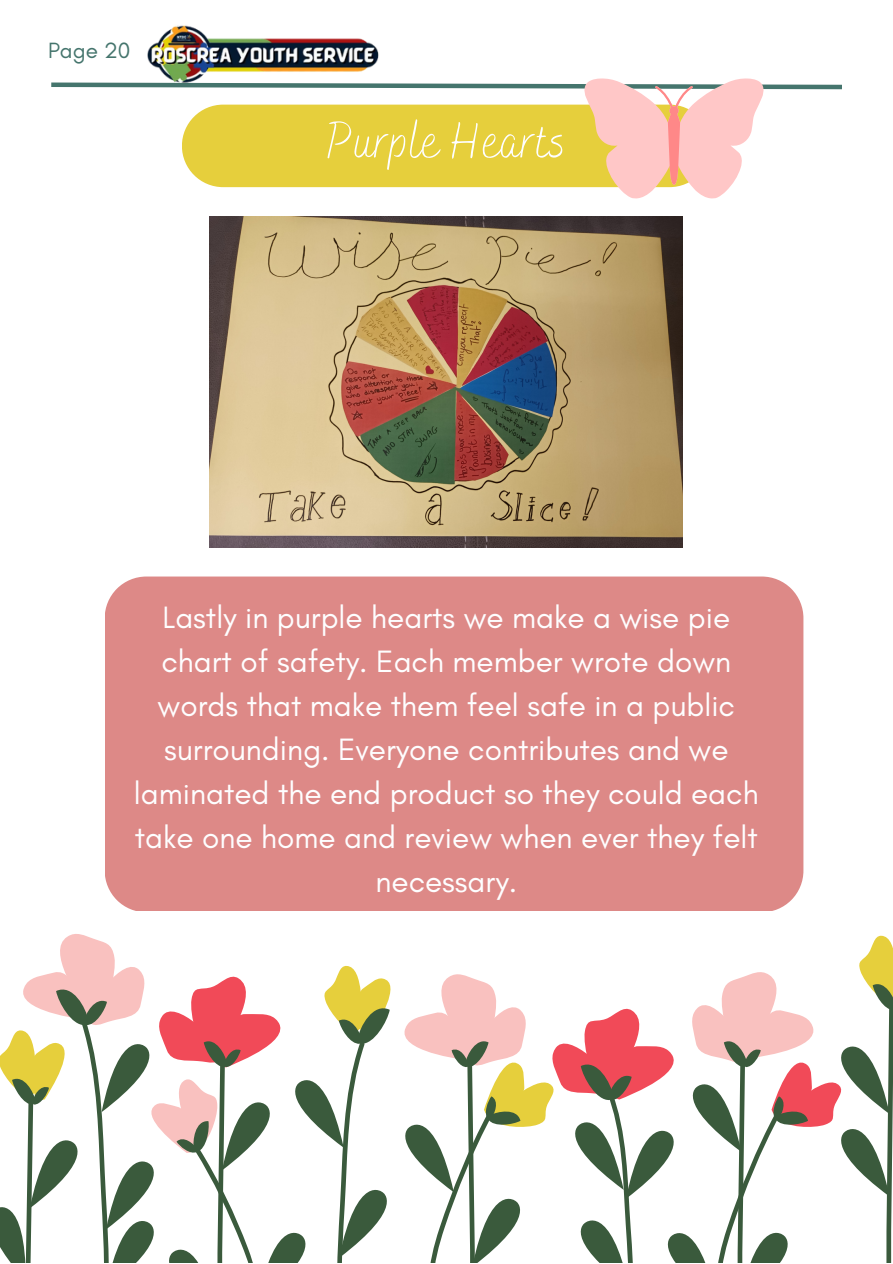
<style>
.page{position:relative;width:893px;height:1264px;background:#fff}
.page>*{position:absolute;margin:0;border:0;box-sizing:border-box;transform-origin:0 0}
.t1{font:100 52.5px "Bakerie Smooth";color:#fefeff}
.t2{font:31.5px/43.8px "Glacial Indifference";color:#fefeff;text-align:center}
.t3{font:22.5px "Glacial Indifference";color:#45756d}
</style>
<div class="page">
<img style="left:147px;top:25px;width:232px;height:53px">
<div style="left:105px;top:576px;width:698px;height:335px;background:#dd8987"></div>
<svg style="left:0;top:934px;width:893px;height:328px"></svg>
<img style="left:209px;top:216px;width:473px;height:331px">
<svg style="left:51px;top:78px;width:791px;height:121px"></svg>
<p class="t3" style="left:48px;top:36px;width:84px">Page 20</p>
<h1 class="t1" style="left:326px;top:110px;width:242px">Purple Hearts</h1>
<p class="t2" style="left:134px;top:595px;width:626px">Lastly in purple hearts we make a wise pie chart of safety. Each member wrote down words that make them feel safe in a public surrounding. Everyone contributes and we laminated the end product so they could each take one home and review when ever they felt necessary.</p>
</div>
